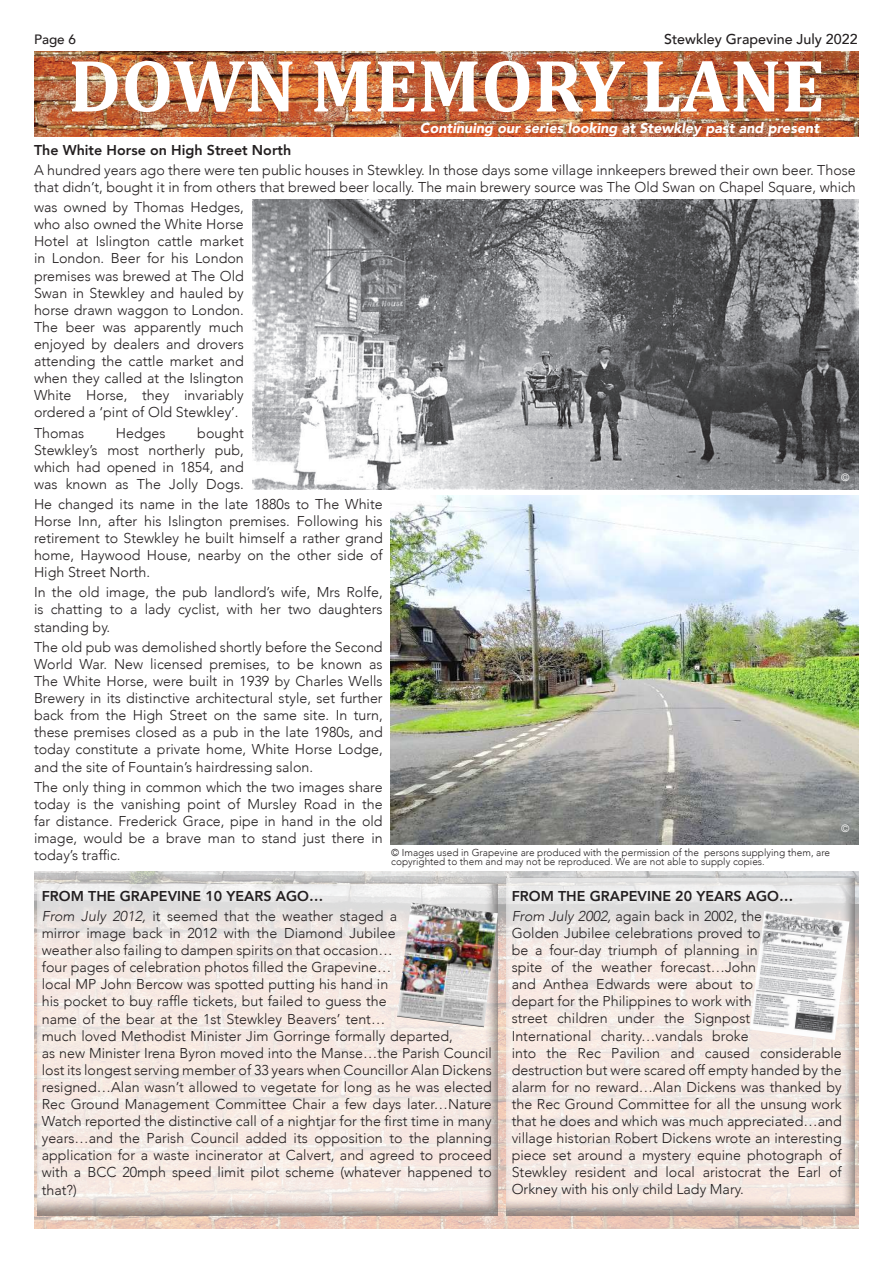
<style>
.page{position:relative;width:893px;height:1263px;background:#fff}
.page>*{position:absolute;margin:0;border:0;box-sizing:border-box;transform-origin:0 0}
.t1{font:700 75px "Cambria";color:#fff}
.t2{font:300 14.25px/17.1px "Avenir";color:#231f20;text-align:justify}
.t3{font:800 14.25px/20.2px "Avenir";color:#231f20}
.t4{font:italic 900 14.25px "Avenir";color:#fff}
.t5{font:500 14.25px "Avenir";color:#231f20}
.t6{font:500 13.5px "Avenir";color:#231f20}
.t7{font:300 10.5px "Avenir";color:#fff}
.t8{font:300 10.05px/9px "Avenir";color:#231f20}
.s1{font-weight:300;font-style:italic}
.s2{font-weight:300}
.s3{font-weight:800}
.s4{font-style:italic}
</style>
<div class="page">
<img style="left:34px;top:871px;width:825px;height:358px">
<div style="left:505px;top:877px;width:351px;height:339px;background:#231f20;opacity:.75"></div>
<img style="left:750px;top:911px;width:99px;height:129px">
<div style="left:37px;top:883px;width:462px;height:333px;background:#231f20;opacity:.75"></div>
<img style="left:397px;top:902px;width:101px;height:125px">
<img style="left:34px;top:51px;width:825px;height:85px">
<img style="left:391px;top:495px;width:467px;height:349px">
<img style="left:252px;top:199px;width:606px;height:291px">
<p class="t6" style="left:34px;top:28px;width:44px">Page 6</p>
<p class="t5" style="left:664px;top:27px;width:195px">Stewkley Grapevine July 2022</p>
<h1 class="t1" style="left:68px;top:33px;width:757px">DOWN MEMORY LANE</h1>
<p class="t4" style="left:420px;top:117px;width:401px">Continuing our series looking at Stewkley past and present</p>
<p class="t3" style="left:34px;top:140px;width:259px">The White Horse on High Street North</p>
<p class="t2" style="left:34px;top:162px;width:823px">A hundred years ago there were ten public houses in Stewkley. In those days some village innkeepers brewed their own beer. Those that didn’t, bought it in from others that brewed beer locally. The main brewery source was The Old Swan on Chapel Square, which</p>
<p class="t2" style="left:34px;top:199px;width:211px">was owned by Thomas Hedges, who also owned the White Horse Hotel at Islington cattle market in London. Beer for his London premises was brewed at The Old Swan in Stewkley and hauled by horse drawn waggon to London.<br>The beer was apparently much enjoyed by dealers and drovers attending the cattle market and when they called at the Islington White Horse, they invariably ordered a ‘pint of Old Stewkley’.</p>
<p class="t2" style="left:34px;top:424px;width:52px">Thomas</p>
<p class="t2" style="left:116px;top:424px;width:51px">Hedges</p>
<p class="t2" style="left:34px;top:424px;width:211px;text-indent:163px">bought Stewkley’s most northerly pub, which had opened in 1854, and was known as The Jolly Dogs.</p>
<p class="t7" style="left:841px;top:472px;width:10px">©</p>
<p class="t2" style="left:34px;top:495px;width:350px">He changed its name in the late 1880s to The White Horse Inn, after his Islington premises. Following his retirement to Stewkley he built himself a rather grand home, Haywood House, nearby on the other side of High Street North.</p>
<p class="t2" style="left:34px;top:584px;width:350px">In the old image, the pub landlord’s wife, Mrs Rolfe, is chatting to a lady cyclist, with her two daughters standing by.</p>
<p class="t2" style="left:34px;top:638px;width:350px">The old pub was demolished shortly before the Second World War. New licensed premises, to be known as The White Horse, were built in 1939 by Charles Wells Brewery in its distinctive architectural style, set further back from the High Street on the same site. In turn, these premises closed as a pub in the late 1980s, and today constitute a private home, White Horse Lodge, and the site of Fountain’s hairdressing salon.</p>
<p class="t2" style="left:34px;top:778px;width:350px">The only thing in common which the two images share today is the vanishing point of Mursley Road in the far distance. Frederick Grace, pipe in hand in the old image, would be a brave man to stand just there in today’s traffic.</p>
<p class="t7" style="left:841px;top:822px;width:10px">©</p>
<p class="t8" style="left:391px;top:848px;width:440px">© Images used in Grapevine are produced with the permission of the persons supplying them, are copyrighted to them and may not be reproduced. We are not able to supply copies.</p>
<p class="t3" style="left:512px;top:885px;width:283px">FROM THE GRAPEVINE 20 YEARS AGO…<br><span class="s1">From July 2002,</span> <span class="s2">again back in 2002, the</span></p>
<p class="t2" style="left:512px;top:924px;width:332px;text-align:left">Golden Jubilee celebrations proved to<br>be a four-day triumph of planning in<br>spite of the weather forecast…John<br>and Anthea Edwards were about to<br>depart for the Philippines to work with<br>street children under the Signpost<br>International charity…vandals broke<br>into the Rec Pavilion and caused considerable destruction but were scared off empty handed by the alarm for no reward…Alan Dickens was thanked by the Rec Ground Committee for all the unsung work that he does and which was much appreciated…and village historian Robert Dickens wrote an interesting piece set around a mystery equine photograph of Stewkley resident and local aristocrat the Earl of Orkney with his only child Lady Mary.</p>
<p class="t2" style="left:42px;top:886px;width:357px;line-height:20.2px"><span class="s3">FROM THE GRAPEVINE 10 YEARS AGO…<br></span><span class="s4">From July 2012,</span> it seemed that the weather staged a</p>
<p class="t2" style="left:42px;top:924px;width:452px;text-align:left">mirror image back in 2012 with the Diamond Jubilee<br>weather also failing to dampen spirits on that occasion…<br>four pages of celebration photos filled the Grapevine…<br>local MP John Bercow was spotted putting his hand in<br>his pocket to buy raffle tickets, but failed to guess the<br>name of the bear at the 1st Stewkley Beavers’ tent…<br>much loved Methodist Minister Jim Gorringe formally departed,<br>as new Minister Irena Byron moved into the Manse…the Parish Council lost its longest serving member of 33 years when Councillor Alan Dickens resigned…Alan wasn’t allowed to vegetate for long as he was elected Rec Ground Management Committee Chair a few days later…Nature Watch reported the distinctive call of a nightjar for the first time in many years…and the Parish Council added its opposition to the planning application for a waste incinerator at Calvert, and agreed to proceed with a BCC 20mph speed limit pilot scheme (whatever happened to that?)</p>
</div>
